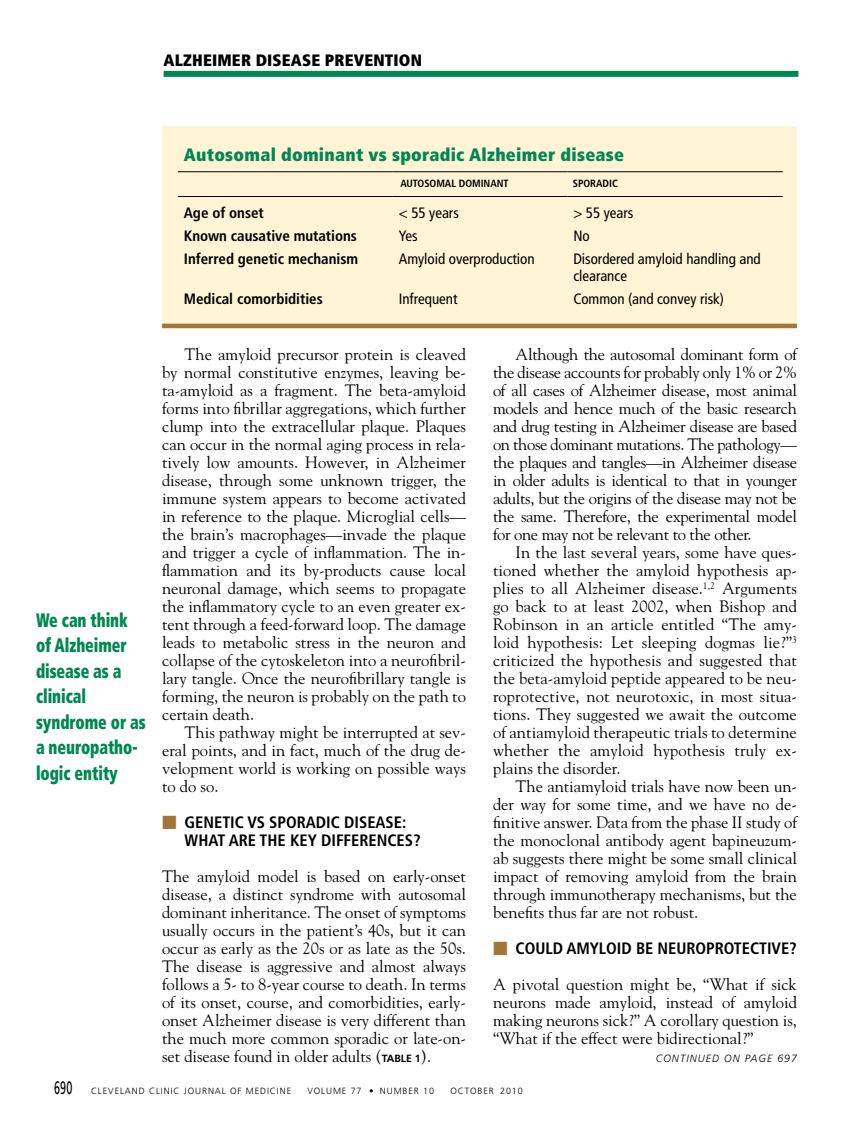
<style>
.page{position:relative;width:851px;height:1134px;background:#fff}
.page>*{position:absolute;margin:0;border:0;box-sizing:border-box;transform-origin:0 0}
.t1{font:900 condensed 19.5px/25.5px "Frutiger LT Std";letter-spacing:-.005em;color:#008752;scale:.8 1}
.t2{font:900 condensed 18px "Frutiger LT Std";letter-spacing:.015em;color:#008752}
.t3{font:16.5px/18px "Goudy Std";color:#000;text-align:justify}
.t4{font:700 condensed 16.5px/18px "Frutiger LT Std";color:#000}
.t5{font:900 condensed 16.5px "Frutiger LT Std";letter-spacing:.01em;color:#000}
.t6{font:condensed 15px/16.5px "Frutiger LT Std";color:#000}
.t7{font:700 condensed 15px "Frutiger LT Std";color:#000}
.t8{font:700 condensed 10.5px "Frutiger LT Std";color:#000}
.t9{font:italic 300 10.5px "Frutiger LT Std";letter-spacing:.1em;color:#000}
.t10{font:300 9px "Frutiger LT Std";letter-spacing:.1em;color:#000}
.s1{font-family:"Universal Std Newswith Comm Pi";font-weight:400;font-stretch:normal;color:#a17739}
.s2{font-family:"Frutiger LT Std";font-weight:700;font-size:10.5px}
.s3{font-weight:400;font-size:18px}
</style>
<div class="page">
<div style="left:162px;top:126px;width:634px;height:202px;background:#fff4d5"></div>
<hr style="left:178px;top:171px;width:215px;height:1px;background:#000">
<hr style="left:178px;top:196px;width:215px;height:1px;background:#000">
<hr style="left:393px;top:171px;width:174px;height:1px;background:#000">
<hr style="left:393px;top:196px;width:174px;height:1px;background:#000">
<hr style="left:567px;top:171px;width:215px;height:1px;background:#000">
<hr style="left:567px;top:196px;width:215px;height:1px;background:#000">
<hr style="left:162px;top:324px;width:634px;height:4px;background:#a17739">
<div style="left:164px;top:71px;width:634px;height:6px;background:#008752"></div>
<p class="t5" style="left:164px;top:51px;width:211px">ALZHEIMER DISEASE prevention</p>
<p class="t1" style="left:36px;top:607px;width:139px">We can think of Alzheimer disease as a clinical syndrome or as a neuropatho&shy;logic entity</p>
<p class="t2" style="left:184px;top:144px;width:442px">Autosomal dominant vs sporadic Alzheimer disease</p>
<p class="t8" style="left:400px;top:177px;width:8px">autosomal</p>
<p class="t8" style="left:458px;top:177px;width:8px">dominant</p>
<p class="t8" style="left:572px;top:177px;width:7px">sporadic</p>
<p class="t7" style="left:184px;top:204px;width:81px">Age of onset</p>
<p class="t6" style="left:399px;top:205px;width:62px">&lt; 55 years</p>
<p class="t6" style="left:573px;top:205px;width:62px">&gt; 55 years</p>
<p class="t7" style="left:184px;top:227px;width:174px">Known causative mutations</p>
<p class="t6" style="left:399px;top:228px;width:20px">Yes</p>
<p class="t6" style="left:573px;top:228px;width:18px">No</p>
<p class="t7" style="left:184px;top:250px;width:176px">Inferred genetic mechanism</p>
<p class="t6" style="left:399px;top:251px;width:137px">Amyloid overproduction</p>
<p class="t6" style="left:573px;top:251px;width:189px">Disordered amyloid handling and clearance</p>
<p class="t7" style="left:184px;top:290px;width:140px">Medical comorbidities</p>
<p class="t6" style="left:399px;top:291px;width:60px">Infrequent</p>
<p class="t6" style="left:573px;top:291px;width:152px">Common (and convey risk)</p>
<p class="t3" style="left:162px;top:345px;width:305px;text-indent:23px">The amyloid precursor protein is cleaved by normal constitutive enzymes, leaving be&shy;ta-amyloid as a fragment. The beta-amyloid forms into fibrillar aggregations, which further clump into the extracellular plaque. Plaques can occur in the normal aging process in rela&shy;tively low amounts. However, in Alzheimer disease, through some unknown trigger, the immune system appears to become activated in reference to the plaque. Microglial cells— the brain’s macrophages—invade the plaque and trigger a cycle of inflammation. The in&shy;flammation and its by-products cause local neuronal damage, which seems to propagate the inflammatory cycle to an even greater ex&shy;tent through a feed-forward loop. The damage leads to metabolic stress in the neuron and collapse of the cytoskeleton into a neurofibril&shy;lary tangle. Once the neurofibrillary tangle is forming, the neuron is probably on the path to certain death.</p>
<p class="t3" style="left:162px;top:723px;width:305px;text-indent:23px">This pathway might be interrupted at sev&shy;eral points, and in fact, much of the drug de&shy;velopment world is working on possible ways to do so.</p>
<p class="t4" style="left:185px;top:813px;width:237px;text-indent:-23px"><span class="s1">■</span> GENETIC VS SPORADIC DISEASE:<br>WHAT ARE THE KEY DIFFERENCES?</p>
<p class="t3" style="left:162px;top:867px;width:305px">The amyloid model is based on early-onset disease, a distinct syndrome with autosomal dominant inheritance. The onset of symptoms usually occurs in the patient’s 40s, but it can occur as early as the 20s or as late as the 50s.<br>The disease is aggressive and almost always follows a 5- to 8-year course to death. In terms of its onset, course, and comorbidities, early&shy;onset Alzheimer disease is very different than the much more common sporadic or late-on&shy;set disease found in older adults (<span class="s2">TABLE 1</span>).</p>
<p class="t3" style="left:493px;top:345px;width:306px;text-indent:23px">Although the autosomal dominant form of the disease accounts for probably only 1% or 2% of all cases of Alzheimer disease, most animal models and hence much of the basic research and drug testing in Alzheimer disease are based on those dominant mutations. The pathology— the plaques and tangles—in Alzheimer disease in older adults is identical to that in younger adults, but the origins of the disease may not be the same. Therefore, the experimental model for one may not be relevant to the other.</p>
<p class="t3" style="left:493px;top:543px;width:305px;text-indent:23px">In the last several years, some have ques&shy;tioned whether the amyloid hypothesis ap&shy;plies to all Alzheimer disease.<sup>1,2</sup> Arguments go back to at least 2002, when Bishop and Robinson in an article entitled “The amy&shy;loid hypothesis: Let sleeping dogmas lie?”<sup>3 </sup>criticized the hypothesis and suggested that the beta-amyloid peptide appeared to be neu&shy;roprotective, not neurotoxic, in most situa&shy;tions. They suggested we await the outcome of antiamyloid therapeutic trials to determine whether the amyloid hypothesis truly ex&shy;plains the disorder.</p>
<p class="t3" style="left:493px;top:777px;width:306px;text-indent:23px">The antiamyloid trials have now been un&shy;der way for some time, and we have no de&shy;finitive answer. Data from the phase II study of the monoclonal antibody agent bapineuzum&shy;ab suggests there might be some small clinical impact of removing amyloid from the brain through immunotherapy mechanisms, but the benefits thus far are not robust.</p>
<p class="t4" style="left:493px;top:939px;width:305px"><span class="s1">■</span> COULD AMYLOID BE NEUROPROTECTIVE?</p>
<p class="t3" style="left:493px;top:975px;width:305px">A pivotal question might be, “What if sick neurons made amyloid, instead of amyloid making neurons sick?” A corollary question is, “What if the effect were bidirectional?”</p>
<p class="t9" style="left:655px;top:1052px;width:143px">CONTINUED ON PAGE 697</p>
<p class="t10" style="left:54px;top:1085px;width:239px"><span class="s3">690</span> CLEVELAND CLINIC JOURNAL OF MEDICINE</p>
<p class="t10" style="left:307px;top:1085px;width:128px">VOLUME 77 • NUMBER 10</p>
<p class="t10" style="left:450px;top:1085px;width:74px">OCTOBER 2010</p>
</div>
